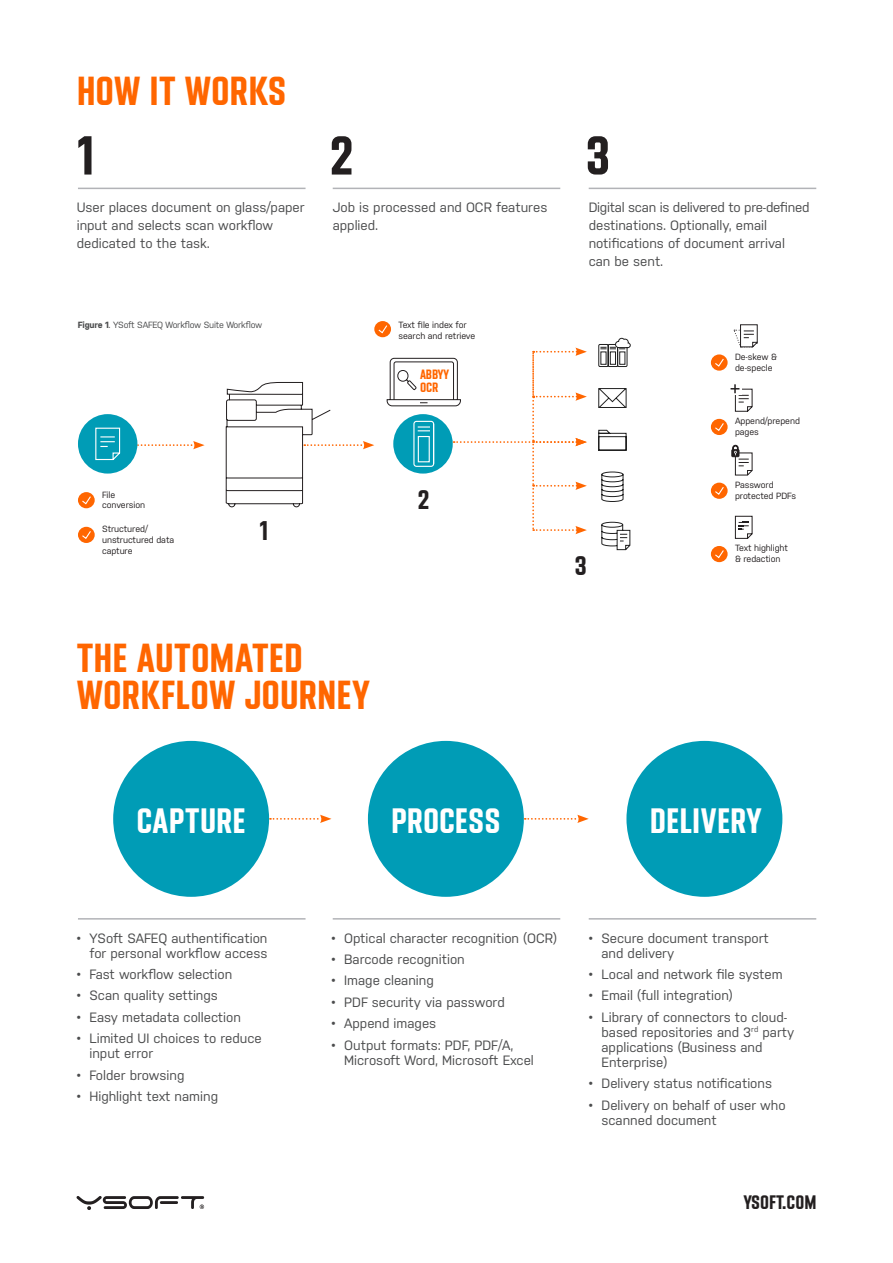
<style>
.page{position:relative;width:893px;height:1263px;background:#fff}
.page>*{position:absolute;margin:0;border:0;box-sizing:border-box;transform-origin:0 0}
.t1{font:700 54.75px "Y Soft";color:#231f20}
.t2{font:700 40.5px/37.5px "Y Soft";letter-spacing:.005em;color:#f60}
.t3{font:700 35.25px "Y Soft";letter-spacing:.005em;color:#fff}
.t4{font:700 27px "Y Soft";color:#231f20}
.t5{font:700 19.5px "Y Soft";color:#231f20}
.t6{font:13.5px/15px "Nudista";color:#4b4c4d}
.t7{font:700 13.5px "Y Soft";letter-spacing:-.01em;color:#f60}
.perex{font:9px/10.8px "Nudista";letter-spacing:-.005em;color:#231f20}
.pozn{font:9px "Nudista";letter-spacing:-.02em;color:#4b4c4d}
.s1{font-weight:700}
</style>
<div class="page">
<hr style="left:78px;top:188px;width:228px;height:1px;background:#b2b3b7">
<hr style="left:333px;top:188px;width:227px;height:1px;background:#b2b3b7">
<hr style="left:589px;top:188px;width:227px;height:1px;background:#b2b3b7">
<hr style="left:78px;top:918px;width:228px;height:1px;background:#b2b3b7">
<hr style="left:333px;top:918px;width:227px;height:1px;background:#b2b3b7">
<hr style="left:589px;top:918px;width:227px;height:1px;background:#b2b3b7">
<svg style="left:270px;top:815px;width:61px;height:8px"></svg>
<svg style="left:525px;top:815px;width:64px;height:8px"></svg>
<svg style="left:711px;top:354px;width:17px;height:17px"></svg>
<svg style="left:714px;top:357px;width:11px;height:11px"></svg>
<svg style="left:733px;top:324px;width:25px;height:24px"></svg>
<div style="left:711px;top:419px;width:17px;height:16px;background:#f60;border-radius:50%"></div>
<svg style="left:715px;top:423px;width:9px;height:8px"></svg>
<svg style="left:730px;top:384px;width:23px;height:28px"></svg>
<svg style="left:711px;top:483px;width:17px;height:16px"></svg>
<svg style="left:714px;top:486px;width:11px;height:10px"></svg>
<svg style="left:731px;top:445px;width:22px;height:31px"></svg>
<svg style="left:77px;top:1196px;width:127px;height:14px"></svg>
<svg style="left:137px;top:441px;width:68px;height:8px"></svg>
<svg style="left:225px;top:382px;width:149px;height:126px"></svg>
<svg style="left:78px;top:492px;width:17px;height:16px"></svg>
<svg style="left:81px;top:495px;width:11px;height:10px"></svg>
<div style="left:78px;top:527px;width:17px;height:16px;background:#f60;border-radius:50%"></div>
<svg style="left:82px;top:531px;width:9px;height:8px"></svg>
<svg style="left:374px;top:321px;width:17px;height:16px"></svg>
<svg style="left:377px;top:324px;width:11px;height:10px"></svg>
<svg style="left:598px;top:338px;width:33px;height:29px"></svg>
<svg style="left:598px;top:388px;width:29px;height:20px"></svg>
<svg style="left:598px;top:429px;width:29px;height:22px"></svg>
<svg style="left:601px;top:471px;width:23px;height:31px"></svg>
<svg style="left:601px;top:521px;width:30px;height:30px"></svg>
<svg style="left:386px;top:348px;width:201px;height:186px"></svg>
<div style="left:78px;top:414px;width:59px;height:60px;background:#009cb6;border-radius:50%"></div>
<svg style="left:95px;top:427px;width:26px;height:34px"></svg>
<div style="left:711px;top:546px;width:17px;height:16px;background:#f60;border-radius:50%"></div>
<svg style="left:715px;top:550px;width:9px;height:9px"></svg>
<svg style="left:735px;top:515px;width:18px;height:24px"></svg>
<div style="left:113px;top:741px;width:156px;height:156px;background:#009cb6;border-radius:50%"></div>
<div style="left:368px;top:741px;width:156px;height:156px;background:#009cb6;border-radius:50%"></div>
<div style="left:626px;top:741px;width:156px;height:156px;background:#009cb6;border-radius:50%"></div>
<p class="t2" style="left:77px;top:71px;width:211px">HOW IT WORKS</p>
<p class="t1" style="left:77px;top:124px;width:21px">1</p>
<p class="t1" style="left:330px;top:124px;width:25px">2</p>
<p class="t1" style="left:586px;top:124px;width:26px">3</p>
<p class="t6" style="left:77px;top:197px;width:229px;line-height:18px">User places document on glass/paper input and selects scan workflow dedicated to the task.</p>
<p class="t6" style="left:589px;top:197px;width:222px;line-height:18px">Digital scan is delivered to pre-defined destinations. Optionally, email notifications of document arrival can be sent.</p>
<p class="t6" style="left:333px;top:197px;width:216px;line-height:18px">Job is processed and OCR features applied.</p>
<p class="pozn" style="left:78px;top:318px;width:186px"><span class="s1">Figure 1</span>. YSoft SAFEQ Workflow Suite Workflow</p>
<p class="perex" style="left:398px;top:318px;width:78px">Text file index for search and retrieve</p>
<p class="t7" style="left:420px;top:367px;width:31px">ABBYY</p>
<p class="t7" style="left:420px;top:379px;width:20px">OCR</p>
<p class="perex" style="left:102px;top:488px;width:45px">File conversion</p>
<p class="perex" style="left:102px;top:523px;width:74px">Structured/ unstructured data capture</p>
<p class="t4" style="left:259px;top:515px;width:11px">1</p>
<p class="t2" style="left:77px;top:638px;width:294px">THE AUTOMATED<br>WORKFLOW JOURNEY</p>
<p class="t4" style="left:418px;top:484px;width:13px">2</p>
<p class="t4" style="left:575px;top:550px;width:14px">3</p>
<p class="perex" style="left:735px;top:351px;width:43px">De-skew &amp; de-specle</p>
<p class="perex" style="left:735px;top:415px;width:66px">Append/prepend pages</p>
<p class="perex" style="left:735px;top:479px;width:63px">Password protected PDFs</p>
<p class="perex" style="left:735px;top:542px;width:55px">Text highlight &amp; redaction</p>
<p class="t3" style="left:136px;top:800px;width:111px">CAPTURE</p>
<p class="t3" style="left:391px;top:800px;width:111px">PROCESS</p>
<p class="t3" style="left:650px;top:800px;width:113px">DELIVERY</p>
<p class="t6" style="left:77px;top:929px;width:192px;text-align:right">• YSoft SAFEQ authentification for personal workflow access</p>
<p class="t6" style="left:77px;top:966px;width:157px">• Fast workflow selection</p>
<p class="t6" style="left:77px;top:987px;width:143px">• Scan quality settings</p>
<p class="t6" style="left:77px;top:1008px;width:166px">• Easy metadata collection</p>
<p class="t6" style="left:89px;top:1030px;width:174px;text-indent:-13px">• Limited UI choices to reduce input error</p>
<p class="t6" style="left:77px;top:1066px;width:109px">• Folder browsing</p>
<p class="t6" style="left:77px;top:1087px;width:143px">• Highlight text naming</p>
<p class="t6" style="left:331px;top:929px;width:227px">• Optical character recognition (OCR)</p>
<p class="t6" style="left:331px;top:951px;width:135px">• Barcode recognition</p>
<p class="t6" style="left:331px;top:972px;width:104px">• Image cleaning</p>
<p class="t6" style="left:331px;top:993px;width:175px">• PDF security via password</p>
<p class="t6" style="left:331px;top:1015px;width:106px">• Append images</p>
<p class="t6" style="left:344px;top:1036px;width:191px;text-indent:-13px">• Output formats: PDF, PDF/A,<br>Microsoft Word, Microsoft Excel</p>
<p class="t6" style="left:601px;top:929px;width:169px;text-indent:-13px">• Secure document transport and delivery</p>
<p class="t6" style="left:589px;top:966px;width:195px">• Local and network file system</p>
<p class="t6" style="left:589px;top:987px;width:146px">• Email (full integration)</p>
<p class="t6" style="left:601px;top:1008px;width:194px;text-indent:-13px">• Library of connectors to cloud&shy;based repositories and 3<sup>rd</sup> party applications (Business and<br>Enterprise)</p>
<p class="t6" style="left:589px;top:1075px;width:185px">• Delivery status notifications</p>
<p class="t6" style="left:601px;top:1096px;width:186px;text-indent:-13px">• Delivery on behalf of user who scanned document</p>
<p class="t5" style="left:744px;top:1191px;width:74px">YSOFT.COM</p>
</div>
